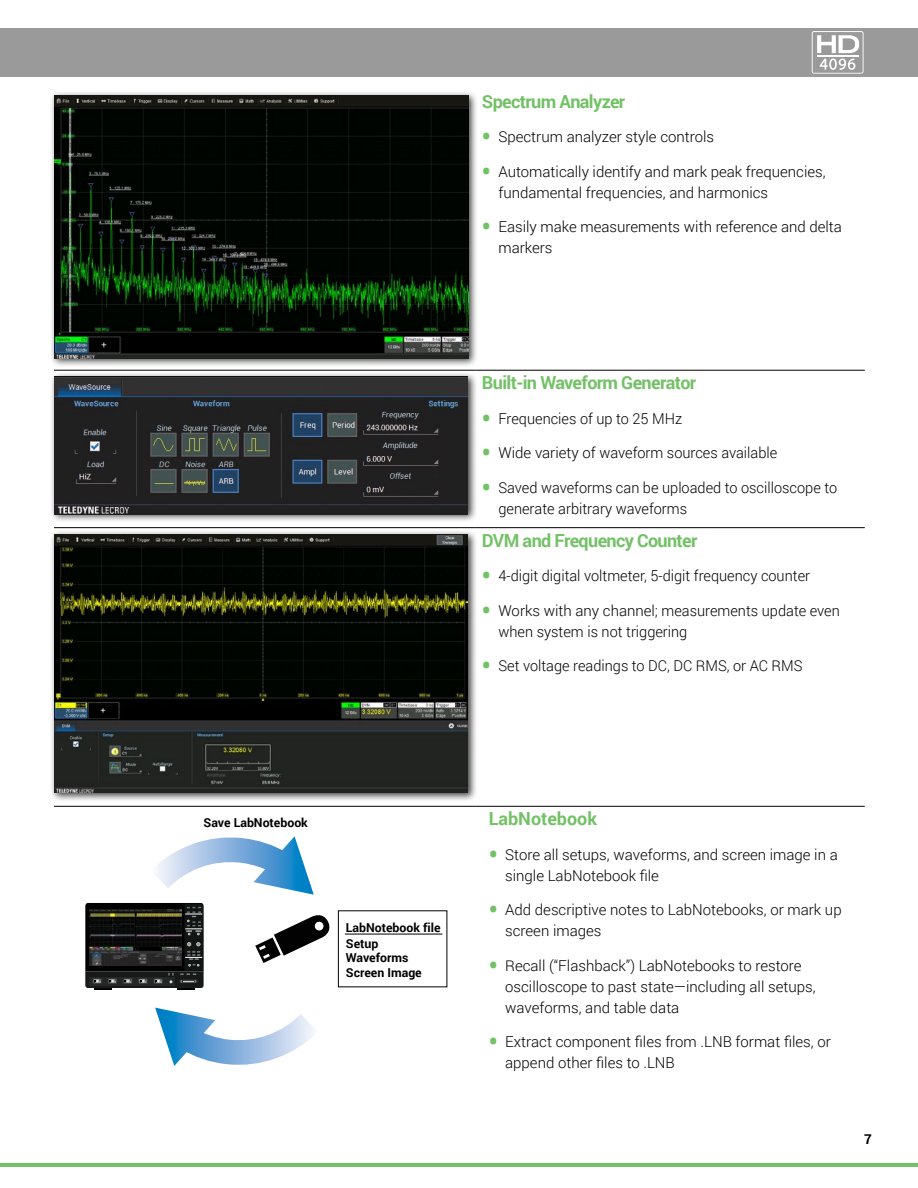
<style>
.page{position:relative;width:918px;height:1188px;background:#fff}
.page>*{position:absolute;margin:0;border:0;box-sizing:border-box;transform-origin:0 0}
.t1{font:700 18px "Roboto";letter-spacing:-.035em;color:#73c167}
.t2{font:700 18px "Roboto";color:#73c167}
.t3{font:300 15px/21px "Roboto";color:#000}
.t4{font:700 13.5px "Roboto";color:#000}
.t5{font:700 12.3px/15px "Roboto";color:#000}
.s1{font-weight:900;font-size:24px;color:#73c167}
</style>
<div class="page">
<div style="left:0;top:28px;width:918px;height:49px;background:#9a9a9a"></div>
<hr style="left:0;top:1163px;width:918px;height:3px;background:#73c167">
<svg style="left:812px;top:31px;width:52px;height:43px"></svg>
<hr style="left:54px;top:370px;width:421px;height:1px;background:#000">
<hr style="left:475px;top:370px;width:390px;height:1px;background:#000">
<hr style="left:54px;top:527px;width:421px;height:1px;background:#000">
<hr style="left:475px;top:527px;width:390px;height:1px;background:#000">
<hr style="left:54px;top:806px;width:421px;height:1px;background:#000">
<hr style="left:475px;top:806px;width:390px;height:1px;background:#000">
<div style="left:50px;top:91px;width:428px;height:277px;background:#000;opacity:.75"></div>
<img style="left:54px;top:96px;width:414px;height:263px">
<div style="left:50px;top:372px;width:427px;height:151px;background:#000;opacity:.75"></div>
<img style="left:54px;top:377px;width:414px;height:137px">
<div style="left:50px;top:529px;width:427px;height:273px;background:#000;opacity:.75"></div>
<img style="left:54px;top:534px;width:414px;height:259px">
<svg style="left:85px;top:836px;width:259px;height:230px"></svg>
<hr style="left:345px;top:934px;width:97px;height:1px;background:#000">
<img style="left:89px;top:909px;width:92px;height:57px">
<p class="t1" style="left:482px;top:89px;width:145px">Spectrum Analyzer</p>
<p class="t3" style="left:482px;top:126px;width:234px"><span class="s1">•</span> Spectrum analyzer style controls</p>
<p class="t3" style="left:498px;top:161px;width:329px;text-indent:-17px"><span class="s1">•</span> Automatically identify and mark peak frequencies, fundamental frequencies, and harmonics</p>
<p class="t3" style="left:498px;top:216px;width:345px;text-indent:-17px"><span class="s1">•</span> Easily make measurements with reference and delta markers</p>
<p class="t1" style="left:482px;top:370px;width:216px">Built-in Waveform Generator</p>
<p class="t3" style="left:482px;top:407px;width:202px"><span class="s1">•</span> Frequencies of up to 25 MHz</p>
<p class="t3" style="left:482px;top:442px;width:297px"><span class="s1">•</span> Wide variety of waveform sources available</p>
<p class="t3" style="left:498px;top:476px;width:340px;text-indent:-16px"><span class="s1">•</span> Saved waveforms can be uploaded to oscilloscope to generate arbitrary waveforms</p>
<p class="t1" style="left:482px;top:528px;width:217px">DVM and Frequency Counter</p>
<p class="t3" style="left:482px;top:565px;width:330px"><span class="s1">•</span> 4-digit digital voltmeter, 5-digit frequency counter</p>
<p class="t3" style="left:498px;top:599px;width:343px;text-indent:-16px"><span class="s1">•</span> Works with any channel; measurements update even when system is not triggering</p>
<p class="t3" style="left:482px;top:655px;width:322px"><span class="s1">•</span> Set voltage readings to DC, DC RMS, or AC RMS</p>
<p class="t5" style="left:204px;top:815px;width:106px">Save LabNotebook</p>
<p class="t5" style="left:346px;top:920px;width:96px">LabNotebook file<br>Setup<br>Waveforms<br>Screen Image</p>
<p class="t2" style="left:489px;top:806px;width:110px">LabNotebook</p>
<p class="t3" style="left:505px;top:844px;width:334px;text-indent:-17px"><span class="s1">•</span> Store all setups, waveforms, and screen image in a single LabNotebook file</p>
<p class="t3" style="left:505px;top:899px;width:338px;text-indent:-17px"><span class="s1">•</span> Add descriptive notes to LabNotebooks, or mark up screen images</p>
<p class="t3" style="left:505px;top:955px;width:312px;text-indent:-17px"><span class="s1">•</span> Recall (“Flashback”) LabNotebooks to restore oscilloscope to past state—including all setups, waveforms, and table data</p>
<p class="t3" style="left:505px;top:1031px;width:327px;text-indent:-17px"><span class="s1">•</span> Extract component files from .LNB format files, or append other files to .LNB</p>
<p class="t4" style="left:864px;top:1130px;width:9px">7</p>
</div>
